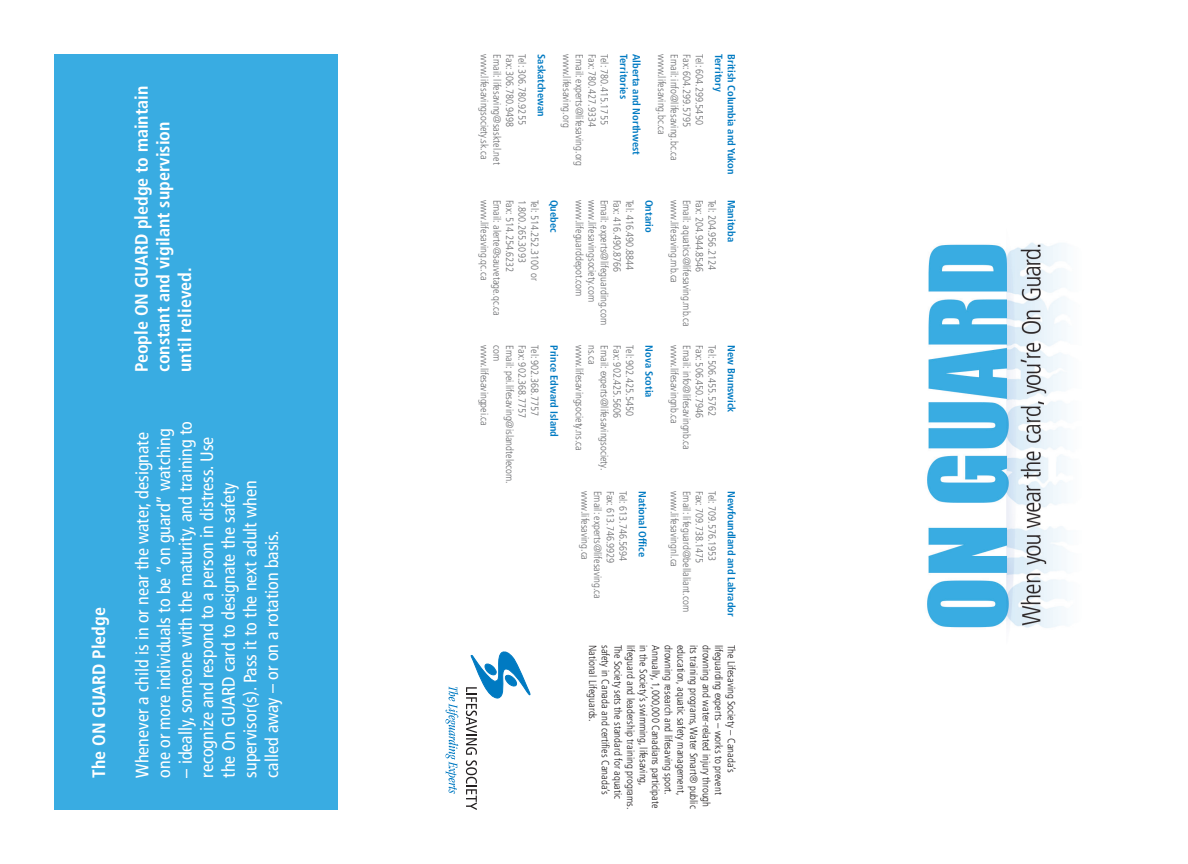
<style>
.page{position:relative;width:1188px;height:864px;background:#fff}
.page>*{position:absolute;margin:0;border:0;box-sizing:border-box;transform-origin:0 0}
.body{font:condensed 18px/21.6px "Frutiger";color:#fff}
.body-2{font:700 condensed 18px/21.6px "Frutiger";color:#fff}
.back_type{font:300 condensed 10.5px "Frutiger";color:#6c6d70}
.back_type-2{font:300 condensed 10.5px "Frutiger";color:#231f20}
.Back_header{font:700 condensed 10.5px "Frutiger";color:#007ac2}
</style>
<div class="page">
<div style="left:54px;top:54px;width:284px;height:756px;background:#39ace2"></div>
<img style="left:927px;top:242px;width:140px;height:386px">
<svg style="left:446px;top:687px;width:12px;height:107px"></svg>
<svg style="left:466px;top:652px;width:64px;height:158px"></svg>
<p class="body-2" style="left:88px;top:778px;width:172px;rotate:-90deg">The ON GUARD Pledge</p>
<p class="body-2" style="left:131px;top:372px;width:288px;rotate:-90deg">People ON GUARD pledge to maintain constant and vigilant supervision until relieved.</p>
<p class="body" style="left:132px;top:778px;width:351px;rotate:-90deg">Whenever a child is in or near the water, designate one or more individuals to be “on guard” watching</p>
<p class="body" style="left:175px;top:778px;width:358px;rotate:-90deg">– ideally, someone with the maturity, and training to recognize and respond to a person in distress. Use the On GUARD card to designate the safety supervisor(s). Pass it to the next adult when<br>called away – or on a rotation basis.</p>
<p class="back_type" style="left:490px;top:54px;width:107px;rotate:90deg">www.lifesavingsociety.sk.ca</p>
<p class="back_type" style="left:503px;top:54px;width:112px;rotate:90deg">Email: lifesaving@sasktel.net</p>
<p class="back_type" style="left:516px;top:54px;width:74px;rotate:90deg">Fax: 306.780.9498</p>
<p class="back_type" style="left:528px;top:54px;width:72px;rotate:90deg">Tel: 306.780.9255</p>
<p class="Back_header" style="left:548px;top:54px;width:64px;rotate:90deg">Saskatchewan</p>
<p class="back_type" style="left:573px;top:54px;width:75px;rotate:90deg">www.lifesaving.org</p>
<p class="back_type" style="left:585px;top:54px;width:114px;rotate:90deg">Email: experts@lifesaving.org</p>
<p class="back_type" style="left:598px;top:54px;width:74px;rotate:90deg">Fax: 780.427.9334</p>
<p class="back_type" style="left:611px;top:54px;width:72px;rotate:90deg">Tel: 780.415.1755</p>
<p class="Back_header" style="left:630px;top:54px;width:46px;rotate:90deg">Territories</p>
<p class="Back_header" style="left:643px;top:54px;width:102px;rotate:90deg">Alberta and Northwest</p>
<p class="back_type" style="left:668px;top:54px;width:82px;rotate:90deg">www.lifesaving.bc.ca</p>
<p class="back_type" style="left:680px;top:54px;width:108px;rotate:90deg">Email: info@lifesaving.bc.ca</p>
<p class="back_type" style="left:693px;top:54px;width:74px;rotate:90deg">Fax: 604.299.5795</p>
<p class="back_type" style="left:706px;top:54px;width:72px;rotate:90deg">Tel: 604.299.5450</p>
<p class="Back_header" style="left:725px;top:54px;width:39px;rotate:90deg">Territory</p>
<p class="Back_header" style="left:738px;top:54px;width:122px;rotate:90deg">British Columbia and Yukon</p>
<p class="back_type" style="left:490px;top:200px;width:82px;rotate:90deg">www.lifesaving.qc.ca</p>
<p class="back_type" style="left:503px;top:200px;width:118px;rotate:90deg">Email: alerte@sauvetage.qc.ca</p>
<p class="back_type" style="left:516px;top:200px;width:74px;rotate:90deg">Fax: 514.254.6232</p>
<p class="back_type" style="left:528px;top:200px;width:64px;rotate:90deg">1.800.265.3093</p>
<p class="back_type" style="left:541px;top:200px;width:82px;rotate:90deg">Tel: 514.252.3100 or</p>
<p class="Back_header" style="left:560px;top:200px;width:34px;rotate:90deg">Quebec</p>
<p class="back_type" style="left:585px;top:200px;width:98px;rotate:90deg">www.lifeguarddepot.com</p>
<p class="back_type" style="left:598px;top:200px;width:104px;rotate:90deg">www.lifesavingsociety.com</p>
<p class="back_type" style="left:611px;top:200px;width:127px;rotate:90deg">Email: experts@lifeguarding.com</p>
<p class="back_type" style="left:623px;top:200px;width:74px;rotate:90deg">Fax: 416.490.8766</p>
<p class="back_type" style="left:636px;top:200px;width:72px;rotate:90deg">Tel: 416.490.8844</p>
<p class="Back_header" style="left:655px;top:200px;width:35px;rotate:90deg">Ontario</p>
<p class="back_type" style="left:680px;top:200px;width:85px;rotate:90deg">www.lifesaving.mb.ca</p>
<p class="back_type" style="left:693px;top:200px;width:128px;rotate:90deg">Email: aquatics@lifesaving.mb.ca</p>
<p class="back_type" style="left:706px;top:200px;width:74px;rotate:90deg">Fax: 204.944.8546</p>
<p class="back_type" style="left:718px;top:200px;width:72px;rotate:90deg">Tel: 204.956.2124</p>
<p class="Back_header" style="left:738px;top:200px;width:44px;rotate:90deg">Manitoba</p>
<p class="back_type" style="left:490px;top:345px;width:82px;rotate:90deg">www.lifesavingpei.ca</p>
<p class="back_type" style="left:503px;top:345px;width:17px;rotate:90deg">com</p>
<p class="back_type" style="left:516px;top:345px;width:140px;rotate:90deg">Email: pei.lifesaving@islandtelecom.</p>
<p class="back_type" style="left:528px;top:345px;width:74px;rotate:90deg">Fax: 902.368.7757</p>
<p class="back_type" style="left:541px;top:345px;width:72px;rotate:90deg">Tel: 902.368.7757</p>
<p class="Back_header" style="left:560px;top:345px;width:93px;rotate:90deg">Prince Edward Island</p>
<p class="back_type" style="left:585px;top:345px;width:107px;rotate:90deg">www.lifesavingsociety.ns.ca</p>
<p class="back_type" style="left:598px;top:345px;width:21px;rotate:90deg">ns.ca</p>
<p class="back_type" style="left:611px;top:345px;width:127px;rotate:90deg">Email: experts@lifesavingsociety.</p>
<p class="back_type" style="left:623px;top:345px;width:74px;rotate:90deg">Fax: 902.425.5606</p>
<p class="back_type" style="left:636px;top:345px;width:72px;rotate:90deg">Tel: 902.425.5450</p>
<p class="Back_header" style="left:655px;top:345px;width:54px;rotate:90deg">Nova Scotia</p>
<p class="back_type" style="left:680px;top:345px;width:80px;rotate:90deg">www.lifesavingnb.ca</p>
<p class="back_type" style="left:693px;top:345px;width:106px;rotate:90deg">Email: info@lifesavingnb.ca</p>
<p class="back_type" style="left:706px;top:345px;width:74px;rotate:90deg">Fax: 506.450.7946</p>
<p class="back_type" style="left:718px;top:345px;width:72px;rotate:90deg">Tel: 506.455.5762</p>
<p class="Back_header" style="left:738px;top:345px;width:69px;rotate:90deg">New Brunswick</p>
<p class="back_type" style="left:591px;top:491px;width:71px;rotate:90deg">www.lifesaving.ca</p>
<p class="back_type" style="left:604px;top:491px;width:110px;rotate:90deg">Email: experts@lifesaving.ca</p>
<p class="back_type" style="left:616px;top:491px;width:74px;rotate:90deg">Fax: 613.746.9929</p>
<p class="back_type" style="left:629px;top:491px;width:72px;rotate:90deg">Tel: 613.746.5694</p>
<p class="Back_header" style="left:649px;top:491px;width:68px;rotate:90deg">National Office</p>
<p class="back_type" style="left:680px;top:491px;width:78px;rotate:90deg">www.lifesavingnl.ca</p>
<p class="back_type" style="left:693px;top:491px;width:122px;rotate:90deg">Email: lifeguard@bellaliant.com</p>
<p class="back_type" style="left:706px;top:491px;width:74px;rotate:90deg">Fax: 709.738.1475</p>
<p class="back_type" style="left:718px;top:491px;width:72px;rotate:90deg">Tel: 709.576.1953</p>
<p class="Back_header" style="left:738px;top:491px;width:127px;rotate:90deg">Newfoundland and Labrador</p>
<p class="back_type-2" style="left:599px;top:645px;width:78px;rotate:90deg">National Lifeguards.</p>
<p class="back_type-2" style="left:611px;top:645px;width:152px;rotate:90deg">safety in Canada and certifies Canada’s</p>
<p class="back_type-2" style="left:624px;top:645px;width:156px;rotate:90deg">The Society sets the standard for aquatic</p>
<p class="back_type-2" style="left:637px;top:645px;width:166px;rotate:90deg">lifeguard and leadership training programs.</p>
<p class="back_type-2" style="left:649px;top:645px;width:142px;rotate:90deg">in the Society’s swimming, lifesaving,</p>
<p class="back_type-2" style="left:662px;top:645px;width:165px;rotate:90deg">Annually, 1,000,000 Canadians participate</p>
<p class="back_type-2" style="left:674px;top:645px;width:152px;rotate:90deg">drowning research and lifesaving sport.</p>
<p class="back_type-2" style="left:687px;top:645px;width:152px;rotate:90deg">education, aquatic safety management,</p>
<p class="back_type-2" style="left:700px;top:645px;width:165px;rotate:90deg">its training programs, Water Smart® public</p>
<p class="back_type-2" style="left:712px;top:645px;width:164px;rotate:90deg">drowning and water-related injury through</p>
<p class="back_type-2" style="left:725px;top:645px;width:151px;rotate:90deg">lifeguarding experts – works to prevent</p>
<p class="back_type-2" style="left:737px;top:645px;width:130px;rotate:90deg">The Lifesaving Society – Canada’s</p>
</div>
